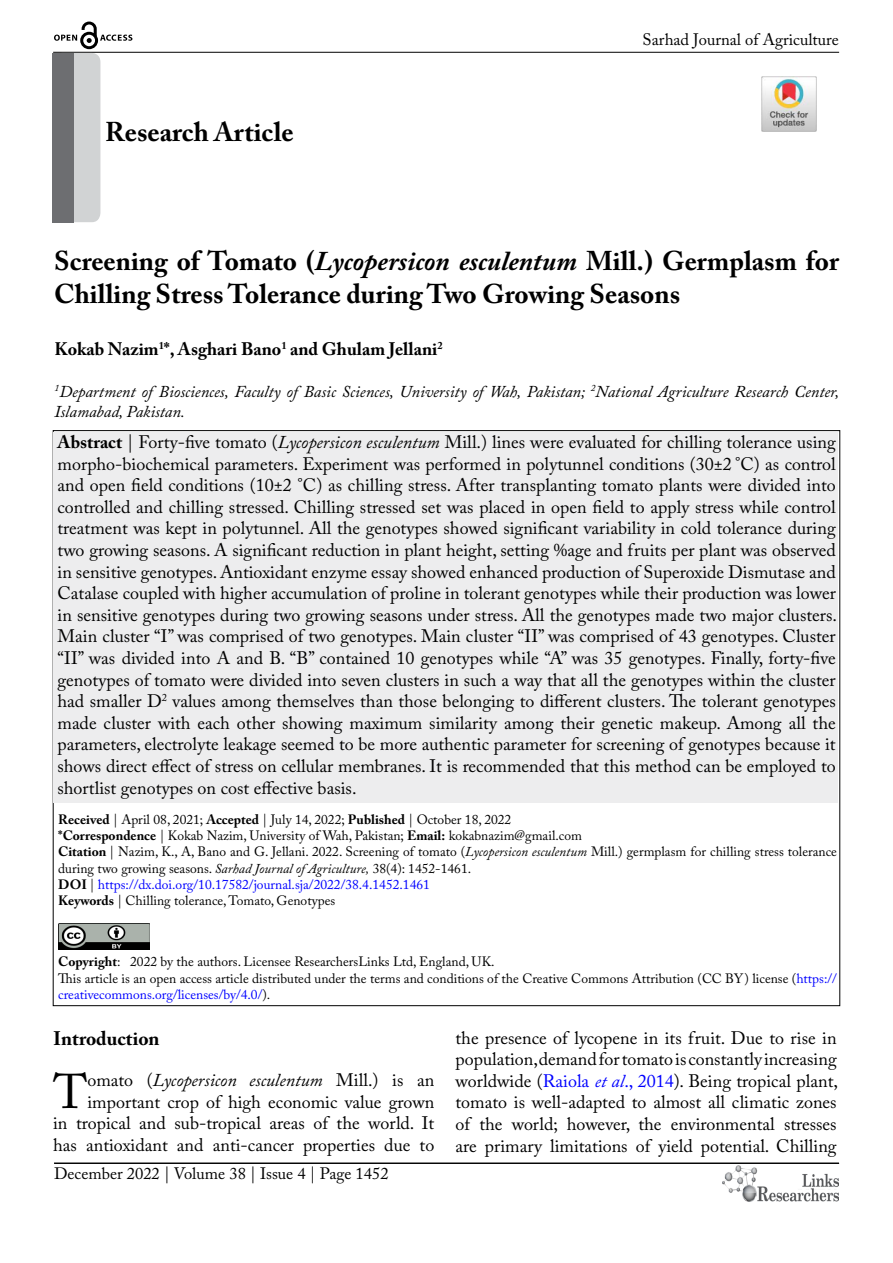
<style>
.page{position:relative;width:893px;height:1263px;background:#fff}
.page>*{position:absolute;margin:0;border:0;box-sizing:border-box;transform-origin:0 0}
.t1{font:48.45px "Adobe Caslon Pro";color:#000}
.t2{font:700 27px/32.4px "Adobe Caslon Pro";color:#000}
.t3{font:700 19.5px "Adobe Caslon Pro";color:#000}
.t4{font:18px/21.6px "Adobe Caslon Pro";color:#000;text-align:justify}
.t5{font:700 18px "Adobe Caslon Pro";color:#000}
.t6{font:italic 16.5px/19.8px "Adobe Caslon Pro";color:#000}
.t7{font:16.5px "Adobe Caslon Pro";color:#000}
.t8{font:13.5px/16.2px "Adobe Caslon Pro";color:#000}
.s1{font-style:italic}
.s2{font-weight:700}
.s3{color:#00f}
.s4{font-style:italic;color:#00f}
</style>
<div class="page">
<hr style="left:53px;top:52px;width:786px;height:1px;background:#000">
<img style="left:722px;top:1166px;width:117px;height:36px">
<svg style="left:54px;top:22px;width:78px;height:27px"></svg>
<div style="left:54px;top:53px;width:46px;height:169px;background:#d1d3d4;border-radius:9px"></div>
<hr style="left:54px;top:1163px;width:785px;height:1px;background:#000">
<div style="left:53px;top:53px;width:21px;height:169px;background:#6d6e71"></div>
<div style="left:54px;top:432px;width:784px;height:370px;background:#ededee"></div>
<img style="left:58px;top:924px;width:92px;height:25px">
<img style="left:761px;top:77px;width:55px;height:55px">
<h2 class="t2" style="left:105px;top:116px;width:190px">Research Article</h2>
<p class="t7" style="left:643px;top:30px;width:198px">Sarhad Journal of Agriculture</p>
<h2 class="t2" style="left:54px;top:245px;width:786px">Screening of Tomato (<span class="s1">Lycopersicon esculentum</span> Mill.) Germplasm for<br>Chilling Stress Tolerance during Two Growing Seasons</h2>
<p class="t5" style="left:55px;top:339px;width:390px">Kokab Nazim<sup>1</sup>*, Asghari Bano<sup>1</sup> and Ghulam Jellani<sup>2</sup></p>
<p class="t6" style="left:55px;top:381px;width:786px"><sup>1</sup>Department of Biosciences, Faculty of Basic Sciences, University of Wah, Pakistan; <sup>2</sup>National Agriculture Research Center,<br>Islamabad, Pakistan.</p>
<p class="t4" style="left:58px;top:431px;width:781px"><span class="s2">Abstract</span> | Forty-five tomato (<span class="s1">Lycopersicon esculentum</span> Mill.) lines were evaluated for chilling tolerance using morpho-biochemical parameters. Experiment was performed in polytunnel conditions (30±2 °C) as control and open field conditions (10±2 °C) as chilling stress. After transplanting tomato plants were divided into controlled and chilling stressed. Chilling stressed set was placed in open field to apply stress while control treatment was kept in polytunnel. All the genotypes showed significant variability in cold tolerance during two growing seasons. A significant reduction in plant height, setting %age and fruits per plant was observed in sensitive genotypes. Antioxidant enzyme essay showed enhanced production of Superoxide Dismutase and Catalase coupled with higher accumulation of proline in tolerant genotypes while their production was lower in sensitive genotypes during two growing seasons under stress. All the genotypes made two major clusters.<br>Main cluster “I” was comprised of two genotypes. Main cluster “II” was comprised of 43 genotypes. Cluster “II” was divided into A and B. “B” contained 10 genotypes while “A” was 35 genotypes. Finally, forty-five genotypes of tomato were divided into seven clusters in such a way that all the genotypes within the cluster had smaller D<sup>2</sup> values among themselves than those belonging to different clusters. The tolerant genotypes made cluster with each other showing maximum similarity among their genetic makeup. Among all the parameters, electrolyte leakage seemed to be more authentic parameter for screening of genotypes because it shows direct effect of stress on cellular membranes. It is recommended that this method can be employed to shortlist genotypes on cost effective basis.</p>
<p class="t8" style="left:58px;top:811px;width:780px"><span class="s2">Received</span> | April 08, 2021; <span class="s2">Accepted</span> | July 14, 2022; <span class="s2">Published</span> | October 18, 2022<br><span class="s2">*Correspondence</span> | Kokab Nazim, University of Wah, Pakistan; <span class="s2">Email:</span> kokabnazim@gmail.com<br><span class="s2">Citation</span> | Nazim, K., A, Bano and G. Jellani. 2022. Screening of tomato (<span class="s1">Lycopersicon esculentum</span> Mill.) germplasm for chilling stress tolerance during two growing seasons. <span class="s1">Sarhad Journal of Agriculture,</span> 38(4): 1452-1461.<br><span class="s2">DOI</span> | <span class="s3">https://dx.doi.org/10.17582/journal.sja/2022/38.4.1452.1461<br></span><span class="s2">Keywords</span> | Chilling tolerance, Tomato, Genotypes</p>
<p class="t8" style="left:58px;top:953px;width:780px"><span class="s2">Copyright</span>: 2022 by the authors. Licensee ResearchersLinks Ltd, England, UK.<br>This article is an open access article distributed under the terms and conditions of the Creative Commons Attribution (CC BY) license (<span class="s3">https:// creativecommons.org/licenses/by/4.0/</span>).</p>
<p class="t3" style="left:53px;top:1026px;width:108px">Introduction</p>
<h1 class="t1" style="left:54px;top:1063px;width:35px">T</h1>
<p class="t4" style="left:53px;top:1069px;width:383px;text-align:right">omato (<span class="s1">Lycopersicon esculentum</span> Mill.) is an important crop of high economic value grown<br>in tropical and sub-tropical areas of the world. It has antioxidant and anti-cancer properties due to</p>
<p class="t7" style="left:54px;top:1164px;width:336px">December 2022 | Volume 38 | Issue 4 | Page 1452</p>
<p class="t4" style="left:456px;top:1026px;width:384px">the presence of lycopene in its fruit. Due to rise in population, demand for tomato is constantly increasing worldwide (<span class="s3">Raiola</span> <span class="s4">et al</span><span class="s3">., 2014</span>). Being tropical plant, tomato is well-adapted to almost all climatic zones of the world; however, the environmental stresses are primary limitations of yield potential. Chilling</p>
</div>
